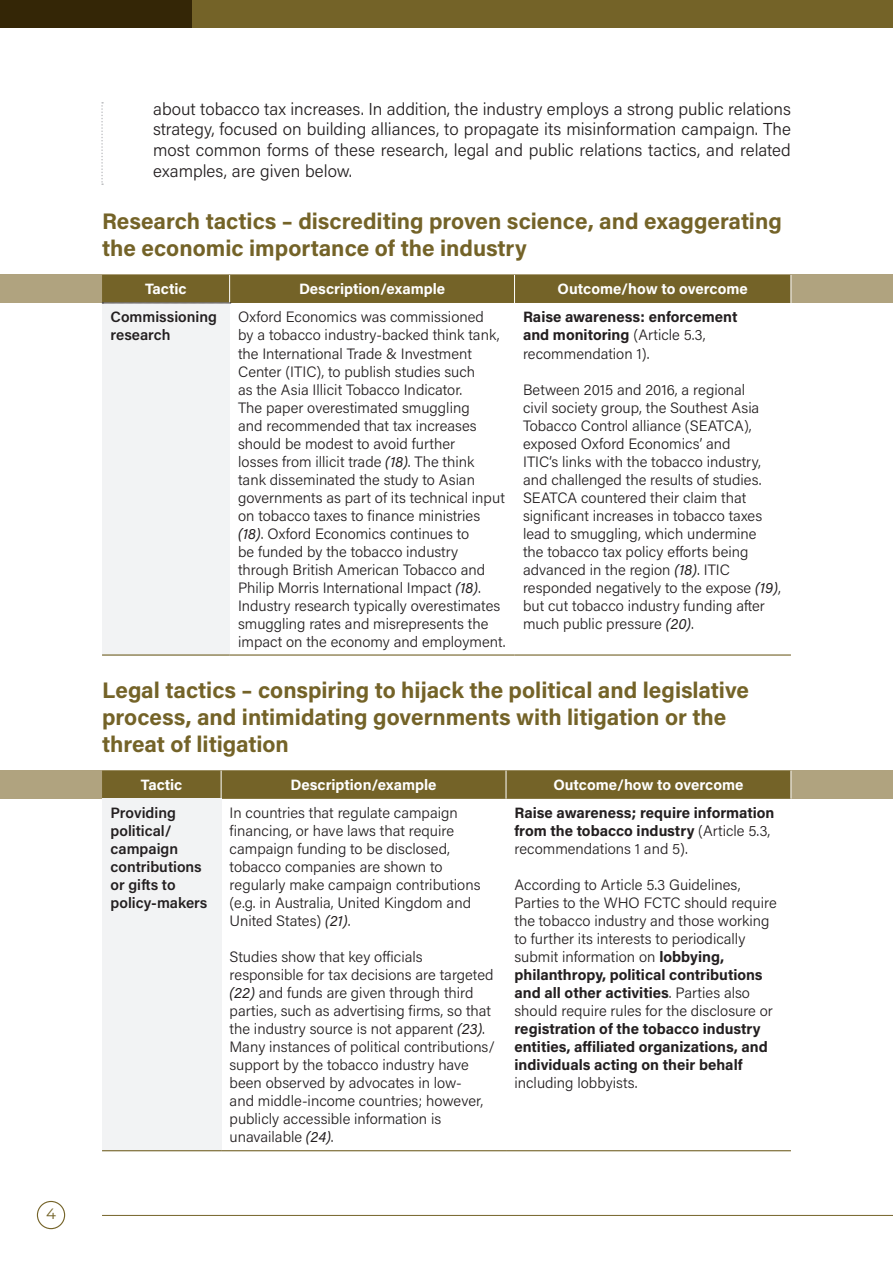
<style>
.page{position:relative;width:893px;height:1263px;background:#fff}
.page>*{position:absolute;margin:0;border:0;box-sizing:border-box;transform-origin:0 0}
.t1{font:700 22.5px/27px "Acumin Pro";color:#746328}
.Body{font:300 17.25px/20.7px "Acumin Pro";color:#231f20;text-align:justify}
.Table_body_2{font:300 15px/18px "Acumin Pro";color:#231f20}
.Table_body_2-2{font:700 15px/18px "Acumin Pro";color:#231f20}
.Table_h1{font:700 15px "Acumin Pro";color:#fff}
.Table_body_2-3{font:600 15px/18px "Acumin Pro";color:#231f20}
.t2{font:15px "Montserrat";color:#746328}
.s1{font-weight:400;font-style:italic}
.s2{font-weight:300}
.s3{font-weight:700}
</style>
<div class="page">
<div style="left:0;top:770px;width:893px;height:29px;background:#b0a37f"></div>
<div style="left:0;top:275px;width:893px;height:28px;background:#b0a37f"></div>
<div style="left:0;top:0;width:893px;height:28px;background:#746328"></div>
<div style="left:0;top:0;width:192px;height:28px;background:#342606"></div>
<svg style="left:101px;top:102px;width:2px;height:83px"></svg>
<div style="left:102px;top:303px;width:128px;height:352px;background:#f2f3f4"></div>
<div style="left:102px;top:275px;width:689px;height:29px;background:#746328"></div>
<hr style="left:102px;top:654px;width:128px;height:2px;background:#746328">
<hr style="left:230px;top:654px;width:284px;height:2px;background:#746328">
<hr style="left:514px;top:654px;width:277px;height:2px;background:#746328">
<div style="left:102px;top:799px;width:119px;height:352px;background:#f2f3f4"></div>
<div style="left:102px;top:771px;width:689px;height:28px;background:#746328"></div>
<hr style="left:102px;top:1150px;width:119px;height:1px;background:#746328">
<hr style="left:221px;top:1150px;width:285px;height:1px;background:#746328">
<hr style="left:506px;top:1150px;width:285px;height:1px;background:#746328">
<div style="left:37px;top:1201px;width:28px;height:28px;border:1px solid #746328;border-radius:50%"></div>
<hr style="left:102px;top:1215px;width:791px;height:1px;background:#746328">
<p class="t2" style="left:46px;top:1203px;width:11px">4</p>
<p class="Body" style="left:153px;top:98px;width:639px">about tobacco tax increases. In addition, the industry employs a strong public relations strategy, focused on building alliances, to propagate its misinformation campaign. The most common forms of these research, legal and public relations tactics, and related examples, are given below.</p>
<h1 class="t1" style="left:102px;top:207px;width:681px">Research tactics – discrediting proven science, and exaggerating the economic importance of the industry</h1>
<p class="Table_h1" style="left:145px;top:279px;width:43px">Tactic</p>
<p class="Table_h1" style="left:299px;top:279px;width:148px">Description/example</p>
<p class="Table_h1" style="left:558px;top:279px;width:192px">Outcome/how to overcome</p>
<p class="Table_body_2-3" style="left:111px;top:308px;width:108px">Commissioning research</p>
<p class="Table_body_2" style="left:238px;top:308px;width:269px">Oxford Economics was commissioned<br>by a tobacco industry-backed think tank, the International Trade &amp; Investment Center (ITIC), to publish studies such<br>as the Asia Illicit Tobacco Indicator.<br>The paper overestimated smuggling<br>and recommended that tax increases should be modest to avoid further<br>losses from illicit trade <span class="s1">(18)</span>. The think tank disseminated the study to Asian governments as part of its technical input on tobacco taxes to finance ministries <span class="s1">(18)</span>. Oxford Economics continues to<br>be funded by the tobacco industry through British American Tobacco and Philip Morris International Impact <span class="s1">(18)</span>.<br>Industry research typically overestimates smuggling rates and misrepresents the impact on the economy and employment.</p>
<p class="Table_body_2-2" style="left:523px;top:308px;width:216px">Raise awareness: enforcement and monitoring <span class="s2">(Article 5.3, recommendation 1).</span></p>
<p class="Table_body_2" style="left:523px;top:380px;width:259px">Between 2015 and 2016, a regional<br>civil society group, the Southest Asia Tobacco Control alliance (SEATCA), exposed Oxford Economics’ and<br>ITIC’s links with the tobacco industry, and challenged the results of studies.<br>SEATCA countered their claim that significant increases in tobacco taxes lead to smuggling, which undermine<br>the tobacco tax policy efforts being advanced in the region <span class="s1">(18)</span>. ITIC responded negatively to the expose <span class="s1">(19)</span>, but cut tobacco industry funding after much public pressure <span class="s1">(20)</span>.</p>
<h1 class="t1" style="left:102px;top:675px;width:649px">Legal tactics – conspiring to hijack the political and legislative process, and intimidating governments with litigation or the threat of litigation</h1>
<p class="Table_h1" style="left:141px;top:774px;width:43px">Tactic</p>
<p class="Table_h1" style="left:290px;top:774px;width:148px">Description/example</p>
<p class="Table_h1" style="left:553px;top:774px;width:192px">Outcome/how to overcome</p>
<p class="Table_body_2-3" style="left:111px;top:803px;width:98px">Providing political/ campaign contributions or gifts to policy-makers</p>
<p class="Table_body_2" style="left:230px;top:803px;width:252px">In countries that regulate campaign financing, or have laws that require campaign funding to be disclosed, tobacco companies are shown to regularly make campaign contributions (e.g. in Australia, United Kingdom and United States) <span class="s1">(21)</span>.</p>
<p class="Table_body_2" style="left:230px;top:947px;width:267px">Studies show that key officials responsible for tax decisions are targeted <span class="s1">(22)</span> and funds are given through third parties, such as advertising firms, so that the industry source is not apparent <span class="s1">(23)</span>.<br>Many instances of political contributions/ support by the tobacco industry have been observed by advocates in low-<br>and middle-income countries; however, publicly accessible information is unavailable <span class="s1">(24)</span>.</p>
<p class="Table_body_2-2" style="left:514px;top:803px;width:261px">Raise awareness; require information from the tobacco industry <span class="s2">(Article 5.3, recommendations 1 and 5).</span></p>
<p class="Table_body_2" style="left:514px;top:875px;width:264px">According to Article 5.3 Guidelines, Parties to the WHO FCTC should require the tobacco industry and those working to further its interests to periodically submit information on <span class="s3">lobbying, philanthropy, political contributions and all other activities</span>. Parties also should require rules for the disclosure or <span class="s3">registration of the tobacco industry entities, affiliated organizations, and individuals acting on their behalf </span>including lobbyists.</p>
</div>
